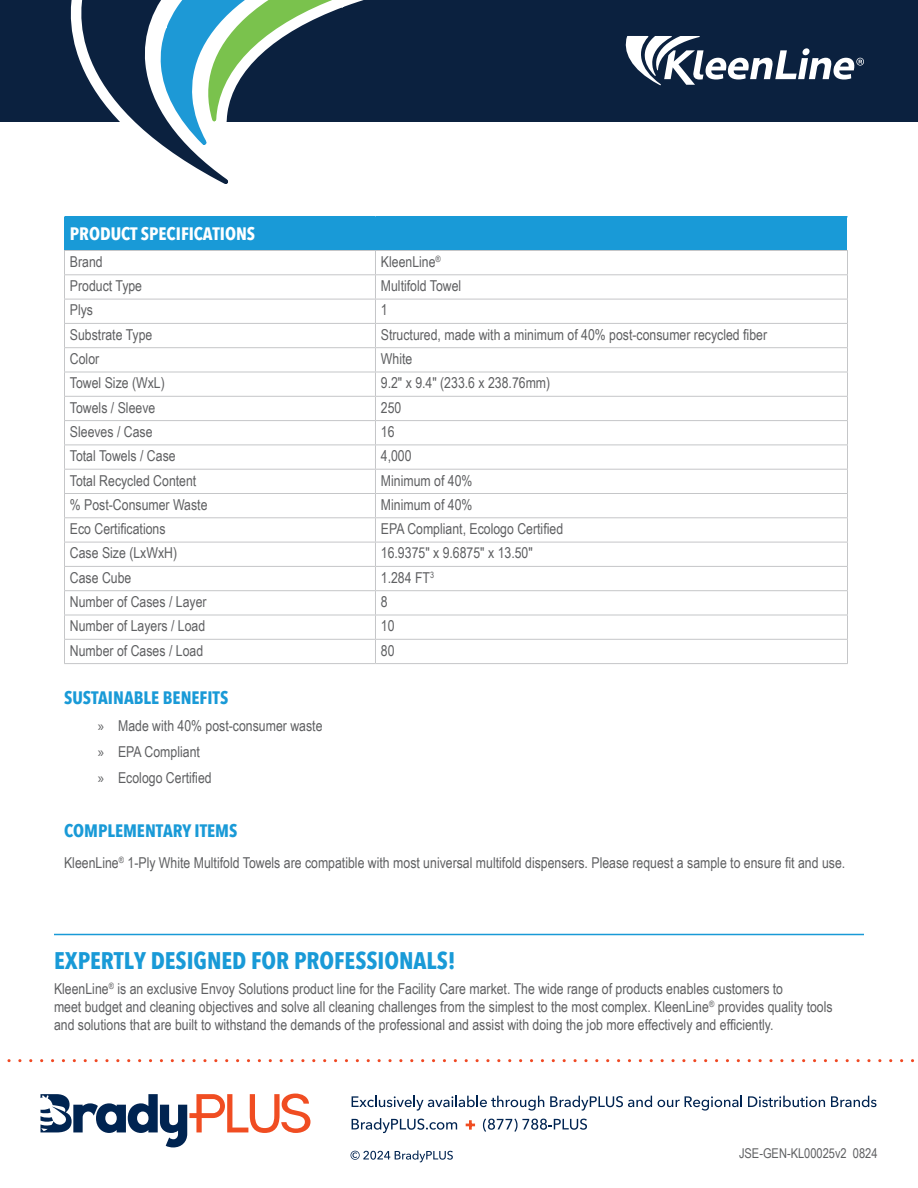
<style>
.page{position:relative;width:918px;height:1188px;background:#fff}
.page>*{position:absolute;margin:0;border:0;box-sizing:border-box;transform-origin:0 0}
.item_number{font:700 24px "Avenir Next Condensed";color:#199ad7}
.subheader{font:700 18px "Avenir Next Condensed";color:#199ad7}
.t1{font:700 18px "Avenir Next Condensed";color:#fff}
.general_text{font:15px/18px "Arial Narrow";color:#5f6062}
.t2{font:13.5px "Arial Narrow";color:#5f6062}
.s1{font-family:"Myriad Pro"}
</style>
<div class="page">
<svg style="left:40px;top:1094px;width:270px;height:53px"></svg>
<svg style="left:7px;top:1059px;width:907px;height:3px"></svg>
<svg style="left:352px;top:1096px;width:192px;height:15px"></svg>
<svg style="left:550px;top:1096px;width:102px;height:15px"></svg>
<svg style="left:658px;top:1096px;width:84px;height:15px"></svg>
<svg style="left:748px;top:1096px;width:77px;height:11px"></svg>
<svg style="left:831px;top:1096px;width:45px;height:11px"></svg>
<svg style="left:352px;top:1118px;width:105px;height:15px"></svg>
<svg style="left:465px;top:1120px;width:11px;height:10px"></svg>
<svg style="left:483px;top:1118px;width:104px;height:14px"></svg>
<svg style="left:351px;top:1150px;width:102px;height:12px"></svg>
<hr style="left:54px;top:934px;width:810px;height:1px;background:#199ad7">
<div style="left:64px;top:217px;width:784px;height:33px;background:#199ad7"></div>
<svg style="left:65px;top:275px;width:782px;height:364px"></svg>
<hr style="left:64px;top:216px;width:311px;height:2px;background:#199ad7">
<hr style="left:375px;top:216px;width:472px;height:2px;background:#199ad7">
<hr style="left:64px;top:250px;width:311px;height:1px;background:#c5c6c8">
<hr style="left:375px;top:250px;width:473px;height:1px;background:#c5c6c8">
<hr style="left:64px;top:274px;width:311px;height:1px;background:#c5c6c8">
<hr style="left:375px;top:274px;width:473px;height:1px;background:#c5c6c8">
<hr style="left:64px;top:299px;width:311px;height:1px;background:#c5c6c8">
<hr style="left:375px;top:299px;width:473px;height:1px;background:#c5c6c8">
<hr style="left:64px;top:323px;width:311px;height:1px;background:#c5c6c8">
<hr style="left:375px;top:323px;width:473px;height:1px;background:#c5c6c8">
<hr style="left:64px;top:347px;width:311px;height:1px;background:#c5c6c8">
<hr style="left:375px;top:347px;width:473px;height:1px;background:#c5c6c8">
<hr style="left:64px;top:372px;width:311px;height:1px;background:#c5c6c8">
<hr style="left:375px;top:372px;width:473px;height:1px;background:#c5c6c8">
<hr style="left:64px;top:396px;width:311px;height:1px;background:#c5c6c8">
<hr style="left:375px;top:396px;width:473px;height:1px;background:#c5c6c8">
<hr style="left:64px;top:420px;width:311px;height:1px;background:#c5c6c8">
<hr style="left:375px;top:420px;width:473px;height:1px;background:#c5c6c8">
<hr style="left:64px;top:445px;width:311px;height:1px;background:#c5c6c8">
<hr style="left:375px;top:445px;width:473px;height:1px;background:#c5c6c8">
<hr style="left:64px;top:469px;width:311px;height:1px;background:#c5c6c8">
<hr style="left:375px;top:469px;width:473px;height:1px;background:#c5c6c8">
<hr style="left:64px;top:493px;width:311px;height:1px;background:#c5c6c8">
<hr style="left:375px;top:493px;width:473px;height:1px;background:#c5c6c8">
<hr style="left:64px;top:517px;width:311px;height:1px;background:#c5c6c8">
<hr style="left:375px;top:517px;width:473px;height:1px;background:#c5c6c8">
<hr style="left:64px;top:542px;width:311px;height:1px;background:#c5c6c8">
<hr style="left:375px;top:542px;width:473px;height:1px;background:#c5c6c8">
<hr style="left:64px;top:566px;width:311px;height:1px;background:#c5c6c8">
<hr style="left:375px;top:566px;width:473px;height:1px;background:#c5c6c8">
<hr style="left:64px;top:590px;width:311px;height:1px;background:#c5c6c8">
<hr style="left:375px;top:590px;width:473px;height:1px;background:#c5c6c8">
<hr style="left:64px;top:615px;width:311px;height:1px;background:#c5c6c8">
<hr style="left:375px;top:615px;width:473px;height:1px;background:#c5c6c8">
<hr style="left:64px;top:639px;width:311px;height:1px;background:#c5c6c8">
<svg style="left:64px;top:251px;width:1px;height:412px"></svg>
<hr style="left:64px;top:663px;width:311px;height:1px;background:#c5c6c8">
<hr style="left:375px;top:639px;width:473px;height:1px;background:#c5c6c8">
<svg style="left:375px;top:251px;width:1px;height:412px"></svg>
<svg style="left:847px;top:251px;width:1px;height:412px"></svg>
<hr style="left:375px;top:663px;width:473px;height:1px;background:#c5c6c8">
<div style="left:0;top:0;width:918px;height:122px;background:#0b213f"></div>
<svg style="left:625px;top:36px;width:239px;height:50px"></svg>
<svg style="left:70px;top:0;width:294px;height:184px"></svg>
<p class="t1" style="left:70px;top:223px;width:187px">PRODUCT SPECIFICATIONS</p>
<p class="general_text" style="left:70px;top:252px;width:34px">Brand</p>
<p class="general_text" style="left:381px;top:252px;width:61px">KleenLine<sup>®</sup></p>
<p class="general_text" style="left:70px;top:276px;width:74px">Product Type</p>
<p class="general_text" style="left:381px;top:276px;width:82px">Multifold Towel</p>
<p class="general_text" style="left:70px;top:301px;width:25px">Plys</p>
<p class="general_text" style="left:381px;top:301px;width:8px">1</p>
<p class="general_text" style="left:70px;top:325px;width:84px">Substrate Type</p>
<p class="general_text" style="left:381px;top:325px;width:388px">Structured, made with a minimum of 40% post-consumer recycled fiber</p>
<p class="general_text" style="left:70px;top:349px;width:31px">Color</p>
<p class="general_text" style="left:381px;top:349px;width:33px">White</p>
<p class="general_text" style="left:70px;top:373px;width:96px">Towel Size (WxL)</p>
<p class="general_text" style="left:381px;top:373px;width:171px">9.2″ x 9.4″ (233.6 x 238.76mm)</p>
<p class="general_text" style="left:70px;top:398px;width:87px">Towels / Sleeve</p>
<p class="general_text" style="left:381px;top:398px;width:22px">250</p>
<p class="general_text" style="left:70px;top:422px;width:84px">Sleeves / Case</p>
<p class="general_text" style="left:381px;top:422px;width:15px">16</p>
<p class="general_text" style="left:70px;top:446px;width:107px">Total Towels / Case</p>
<p class="general_text" style="left:381px;top:446px;width:32px">4,000</p>
<p class="general_text" style="left:70px;top:471px;width:128px">Total Recycled Content</p>
<p class="general_text" style="left:381px;top:471px;width:93px">Minimum of 40%</p>
<p class="general_text" style="left:70px;top:495px;width:139px">% Post-Consumer Waste</p>
<p class="general_text" style="left:381px;top:495px;width:93px">Minimum of 40%</p>
<p class="general_text" style="left:70px;top:519px;width:97px">Eco Certifications</p>
<p class="general_text" style="left:381px;top:519px;width:184px">EPA Compliant, Ecologo Certified</p>
<p class="general_text" style="left:70px;top:544px;width:109px">Case Size (LxWxH)</p>
<p class="general_text" style="left:381px;top:544px;width:153px">16.9375″ x 9.6875″ x 13.50″</p>
<p class="general_text" style="left:70px;top:568px;width:63px">Case Cube</p>
<p class="general_text" style="left:381px;top:568px;width:55px">1.284 FT<sup>3</sup></p>
<p class="general_text" style="left:70px;top:592px;width:138px">Number of Cases / Layer</p>
<p class="general_text" style="left:381px;top:592px;width:8px">8</p>
<p class="general_text" style="left:70px;top:616px;width:137px">Number of Layers / Load</p>
<p class="general_text" style="left:381px;top:616px;width:15px">10</p>
<p class="general_text" style="left:70px;top:641px;width:135px">Number of Cases / Load</p>
<p class="general_text" style="left:381px;top:641px;width:15px">80</p>
<p class="subheader" style="left:64px;top:687px;width:166px">SUSTAINABLE BENEFITS</p>
<p class="general_text" style="left:98px;top:716px;width:226px"><span class="s1">»</span> Made with 40% post-consumer waste</p>
<p class="general_text" style="left:98px;top:742px;width:104px"><span class="s1">»</span> EPA Compliant</p>
<p class="general_text" style="left:98px;top:768px;width:115px"><span class="s1">»</span> Ecologo Certified</p>
<p class="subheader" style="left:64px;top:820px;width:175px">COMPLEMENTARY ITEMS</p>
<p class="general_text" style="left:64px;top:853px;width:783px">KleenLine<sup>®</sup> 1-Ply White Multifold Towels are compatible with most universal multifold dispensers. Please request a sample to ensure fit and use.</p>
<p class="item_number" style="left:54px;top:946px;width:403px">EXPERTLY DESIGNED FOR PROFESSIONALS!</p>
<p class="general_text" style="left:54px;top:979px;width:780px">KleenLine<sup>®</sup> is an exclusive Envoy Solutions product line for the Facility Care market. The wide range of products enables customers to<br>meet budget and cleaning objectives and solve all cleaning challenges from the simplest to the most complex. KleenLine<sup>®</sup> provides quality tools and solutions that are built to withstand the demands of the professional and assist with doing the job more effectively and efficiently.</p>
<p class="t2" style="left:739px;top:1144px;width:140px">JSE-GEN-KL00025v2 0824</p>
</div>
